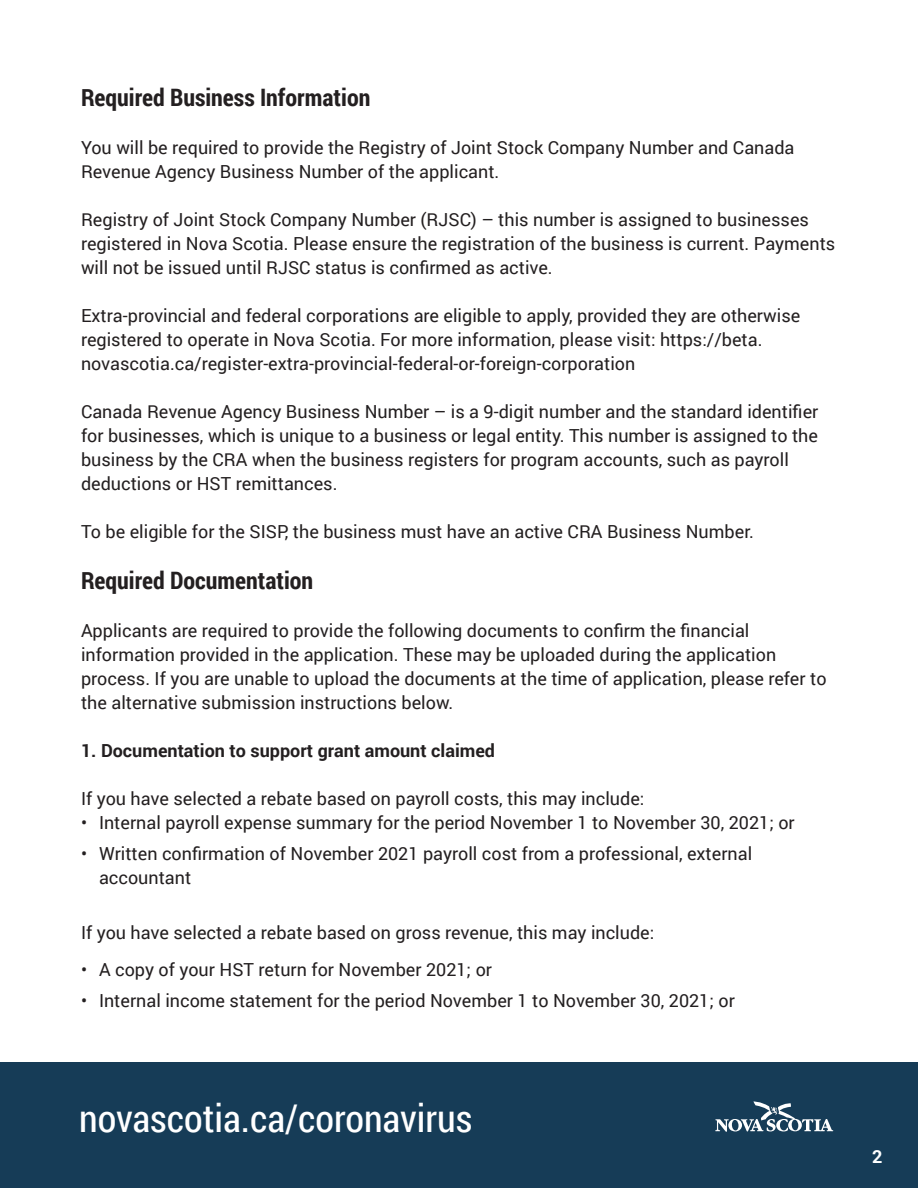
<style>
.page{position:relative;width:918px;height:1188px;background:#fff}
.page>*{position:absolute;margin:0;border:0;box-sizing:border-box;transform-origin:0 0}
.t1{font:38.25px "Roboto Condensed";color:#fff}
.Header_3{font:700 24px "Roboto Condensed";color:#231f20}
.Text{font:18px/24px "Roboto";color:#231f20}
.Text-2{font:700 18px "Roboto";color:#231f20}
.t2{font:700 18px "Roboto";color:#fff}
</style>
<div class="page">
<div style="left:0;top:1063px;width:918px;height:125px;background:#163c57"></div>
<svg style="left:715px;top:1101px;width:118px;height:31px"></svg>
<p class="Header_3" style="left:81px;top:81px;width:291px">Required Business Information</p>
<p class="Text" style="left:81px;top:135px;width:715px">You will be required to provide the Registry of Joint Stock Company Number and Canada<br>Revenue Agency Business Number of the applicant.</p>
<p class="Text" style="left:81px;top:207px;width:756px">Registry of Joint Stock Company Number (RJSC) – this number is assigned to businesses registered in Nova Scotia. Please ensure the registration of the business is current. Payments will not be issued until RJSC status is confirmed as active.</p>
<p class="Text" style="left:81px;top:303px;width:721px">Extra-provincial and federal corporations are eligible to apply, provided they are otherwise registered to operate in Nova Scotia. For more information, please visit: https://beta. novascotia.ca/register-extra-provincial-federal-or-foreign-corporation</p>
<p class="Text" style="left:81px;top:399px;width:739px">Canada Revenue Agency Business Number – is a 9-digit number and the standard identifier for businesses, which is unique to a business or legal entity. This number is assigned to the business by the CRA when the business registers for program accounts, such as payroll deductions or HST remittances.</p>
<p class="Text" style="left:81px;top:519px;width:674px">To be eligible for the SISP, the business must have an active CRA Business Number.</p>
<p class="Header_3" style="left:81px;top:564px;width:234px">Required Documentation</p>
<p class="Text" style="left:81px;top:618px;width:747px">Applicants are required to provide the following documents to confirm the financial information provided in the application. These may be uploaded during the application process. If you are unable to upload the documents at the time of application, please refer to the alternative submission instructions below.</p>
<p class="Text-2" style="left:81px;top:738px;width:416px">1. Documentation to support grant amount claimed</p>
<p class="Text" style="left:81px;top:786px;width:565px">If you have selected a rebate based on payroll costs, this may include:</p>
<p class="Text" style="left:81px;top:810px;width:715px">• Internal payroll expense summary for the period November 1 to November 30, 2021; or</p>
<p class="Text" style="left:99px;top:841px;width:655px;text-indent:-18px">• Written confirmation of November 2021 payroll cost from a professional, external accountant</p>
<p class="Text" style="left:81px;top:920px;width:575px">If you have selected a rebate based on gross revenue, this may include:</p>
<p class="Text" style="left:81px;top:957px;width:413px">• A copy of your HST return for November 2021; or</p>
<p class="Text" style="left:81px;top:988px;width:655px">• Internal income statement for the period November 1 to November 30, 2021; or</p>
<h1 class="t1" style="left:79px;top:1092px;width:395px">novascotia.ca/coronavirus</h1>
<p class="t2" style="left:872px;top:1144px;width:12px">2</p>
</div>
